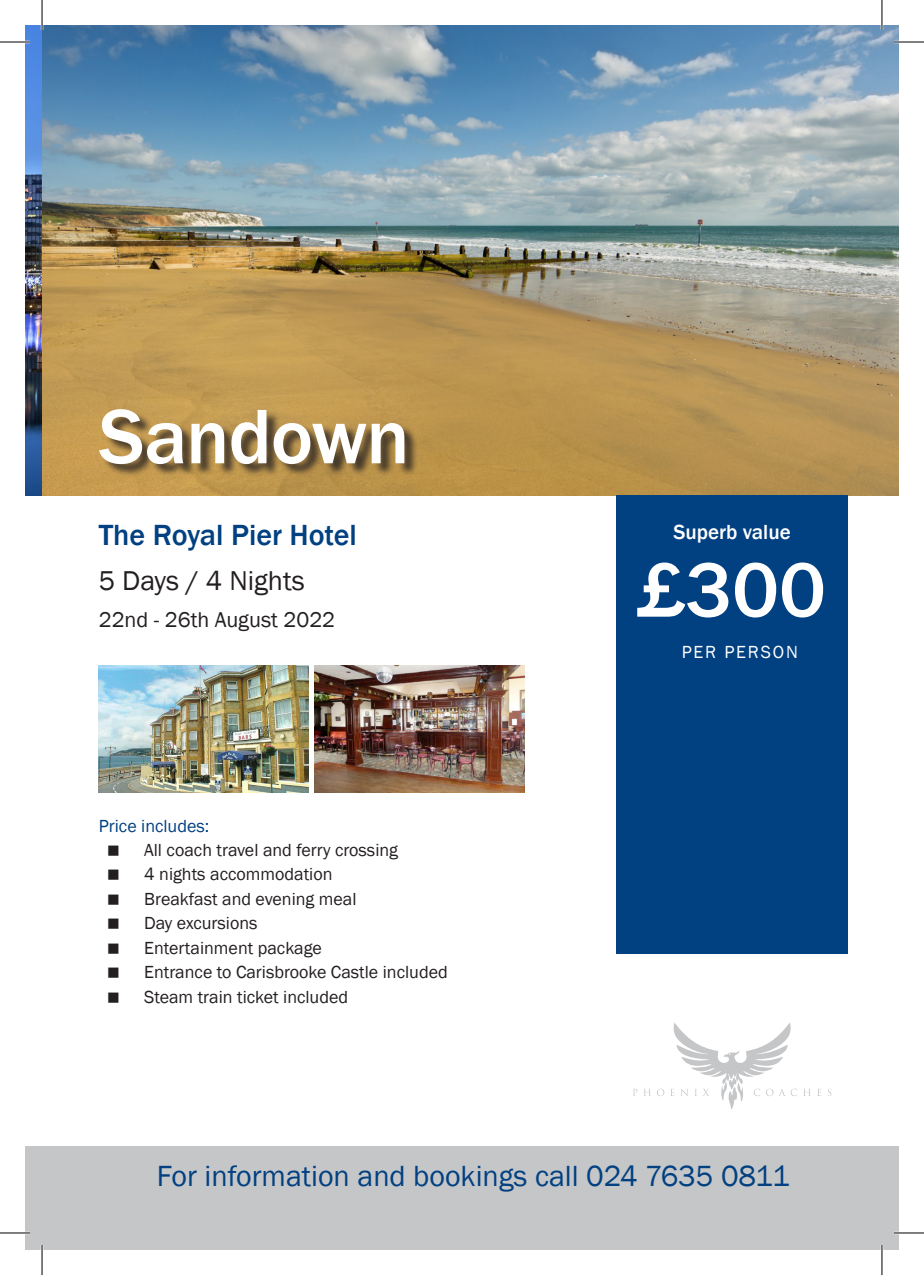
<style>
.page{position:relative;width:924px;height:1275px;background:#fff}
.page>*{position:absolute;margin:0;border:0;box-sizing:border-box;transform-origin:0 0}
.t1{font:500 80px "Franklin Gothic";letter-spacing:-.01em;color:#fff}
.t2{font:30px "Franklin Gothic";color:#014081}
.t3{font:500 30px "Franklin Gothic";color:#014081}
.t4{font:28px "Franklin Gothic";color:#231f20}
.t5{font:22px "Franklin Gothic";color:#231f20}
.t6{font:500 21px "Franklin Gothic";color:#fff}
.t7{font:18px "Franklin Gothic";color:#231f20}
.t8{font:18px "Franklin Gothic";color:#014081}
.t9{font:18px "Franklin Gothic";letter-spacing:.1em;color:#fff}
</style>
<div class="page">
<img style="left:25px;top:25px;width:873px;height:471px">
<img style="left:99px;top:666px;width:209px;height:126px">
<img style="left:314px;top:666px;width:210px;height:126px">
<div style="left:25px;top:1146px;width:873px;height:104px;background:#c5c6c8"></div>
<svg style="left:633px;top:1023px;width:198px;height:86px"></svg>
<div style="left:102px;top:411px;width:316px;height:66px;background:#231f20;opacity:.75"></div>
<div style="left:616px;top:496px;width:231px;height:458px;background:#014081"></div>
<hr style="left:0;top:41px;width:30px;height:2px;background:#fff">
<hr style="left:893px;top:41px;width:30px;height:2px;background:#fff">
<hr style="left:0;top:1231px;width:30px;height:3px;background:#fff">
<hr style="left:893px;top:1231px;width:30px;height:3px;background:#fff">
<hr style="left:41px;top:0;width:2px;height:30px;background:#fff">
<hr style="left:41px;top:1245px;width:2px;height:30px;background:#fff">
<hr style="left:880px;top:0;width:2px;height:30px;background:#fff">
<hr style="left:880px;top:1245px;width:2px;height:30px;background:#fff">
<hr style="left:0;top:42px;width:30px;height:1px;background:#000">
<hr style="left:893px;top:42px;width:30px;height:1px;background:#000">
<hr style="left:0;top:1232px;width:30px;height:1px;background:#000">
<hr style="left:893px;top:1232px;width:30px;height:1px;background:#000">
<hr style="left:42px;top:0;width:1px;height:30px;background:#000">
<hr style="left:42px;top:1245px;width:1px;height:30px;background:#000">
<hr style="left:881px;top:0;width:1px;height:30px;background:#000">
<hr style="left:881px;top:1245px;width:1px;height:30px;background:#000">
<p class="t1" style="left:99px;top:387px;width:312px">Sandown</p>
<p class="t3" style="left:99px;top:516px;width:259px">The Royal Pier Hotel</p>
<p class="t4" style="left:99px;top:563px;width:207px">5 Days / 4 Nights</p>
<p class="t5" style="left:99px;top:606px;width:238px">22nd - 26th August 2022</p>
<p class="t8" style="left:99px;top:814px;width:112px">Price includes:</p>
<p class="t7" style="left:144px;top:839px;width:255px">All coach travel and ferry crossing</p>
<p class="t7" style="left:144px;top:863px;width:190px">4 nights accommodation</p>
<p class="t7" style="left:144px;top:887px;width:214px">Breakfast and evening meal</p>
<p class="t7" style="left:144px;top:912px;width:115px">Day excursions</p>
<p class="t7" style="left:144px;top:936px;width:179px">Entertainment package</p>
<p class="t7" style="left:144px;top:961px;width:305px">Entrance to Carisbrooke Castle included</p>
<p class="t7" style="left:144px;top:985px;width:205px">Steam train ticket included</p>
<p class="t6" style="left:673px;top:519px;width:119px">Superb value</p>
<p class="t1" style="left:638px;top:540px;width:189px">£300</p>
<p class="t9" style="left:681px;top:640px;width:118px">PER PERSON</p>
<p class="t2" style="left:157px;top:1157px;width:634px">For information and bookings call 024 7635 0811</p>
</div>
